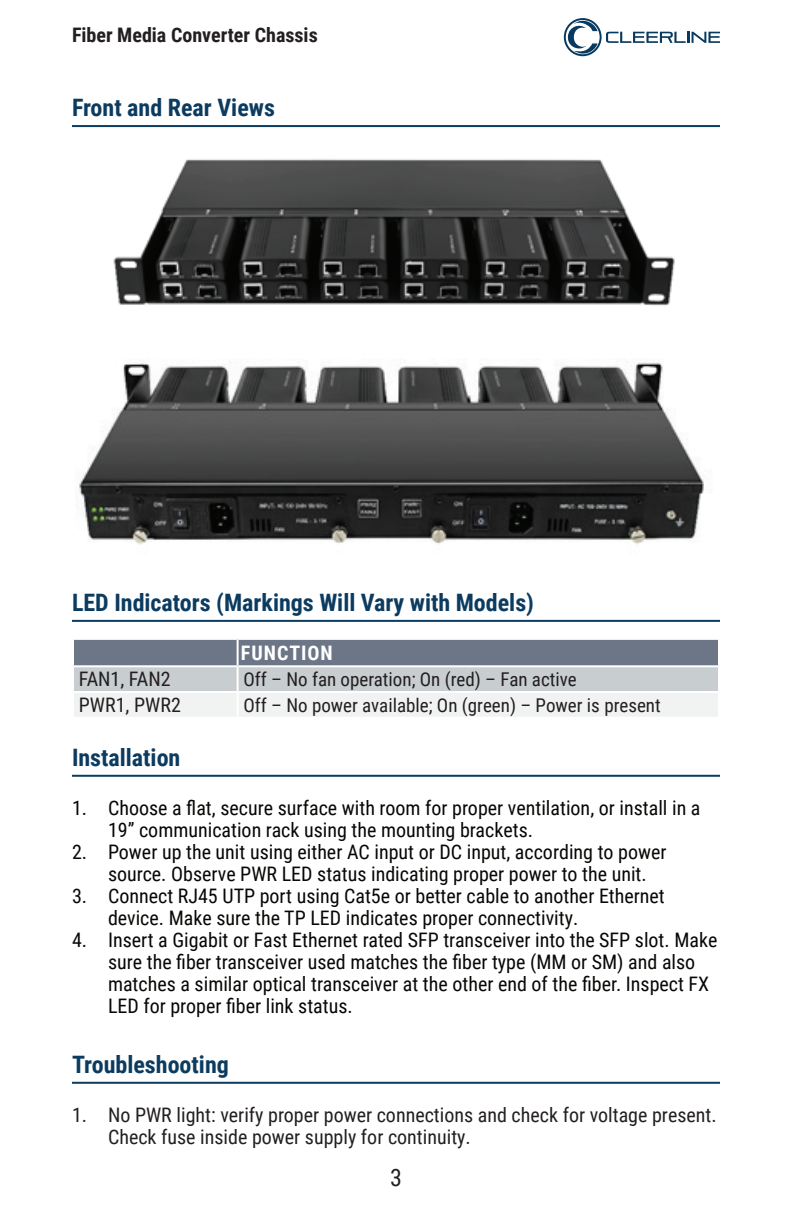
<style>
.page{position:relative;width:792px;height:1224px;background:#fff}
.page>*{position:absolute;margin:0;border:0;box-sizing:border-box;transform-origin:0 0}
.t1{font:700 24px "Roboto Condensed";color:#0c3b60}
.t2{font:24px "Roboto Condensed";color:#231f20}
.t3{font:20px/22px "Roboto Condensed";color:#080705}
.t4{font:20px/22px "Roboto Condensed";color:#231f20}
.t5{font:700 20px "Roboto Condensed";color:#231f20}
.t6{font:700 20px "Roboto Condensed";letter-spacing:.05em;color:#fff}
.t7{font:19px "Roboto Condensed";color:#231f20}
</style>
<div class="page">
<svg style="left:564px;top:18px;width:156px;height:38px"></svg>
<hr style="left:72px;top:125px;width:648px;height:2px;background:#0c3b60">
<hr style="left:72px;top:620px;width:648px;height:2px;background:#0c3b60">
<hr style="left:72px;top:775px;width:648px;height:2px;background:#0c3b60">
<hr style="left:72px;top:1082px;width:648px;height:2px;background:#0c3b60">
<img style="left:113px;top:159px;width:562px;height:147px">
<img style="left:79px;top:362px;width:625px;height:183px">
<svg style="left:74px;top:640px;width:644px;height:77px"></svg>
<hr style="left:237px;top:640px;width:2px;height:25px;background:#fff">
<hr style="left:237px;top:667px;width:2px;height:24px;background:#fff">
<hr style="left:72px;top:691px;width:166px;height:2px;background:#fff">
<hr style="left:238px;top:691px;width:482px;height:2px;background:#fff">
<hr style="left:237px;top:693px;width:2px;height:24px;background:#fff">
<hr style="left:72px;top:665px;width:166px;height:2px;background:#fff">
<hr style="left:238px;top:665px;width:482px;height:2px;background:#fff">
<p class="t5" style="left:72px;top:21px;width:247px">Fiber Media Converter Chassis</p>
<p class="t1" style="left:72px;top:91px;width:204px">Front and Rear Views</p>
<p class="t1" style="left:72px;top:586px;width:463px">LED Indicators (Markings Will Vary with Models)</p>
<p class="t6" style="left:241px;top:639px;width:93px">FUNCTION</p>
<p class="t4" style="left:79px;top:667px;width:93px">FAN1, FAN2</p>
<p class="t7" style="left:243px;top:666px;width:335px">Off – No fan operation; On (red) – Fan active</p>
<p class="t4" style="left:79px;top:693px;width:104px">PWR1, PWR2</p>
<p class="t7" style="left:243px;top:692px;width:419px">Off – No power available; On (green) – Power is present</p>
<p class="t1" style="left:72px;top:740px;width:110px">Installation</p>
<p class="t3" style="left:108px;top:796px;width:594px;text-indent:-36px">1. Choose a flat, secure surface with room for proper ventilation, or install in a<br>19” communication rack using the mounting brackets.</p>
<p class="t3" style="left:108px;top:840px;width:560px;text-indent:-36px">2. Power up the unit using either AC input or DC input, according to power source. Observe PWR LED status indicating proper power to the unit.</p>
<p class="t3" style="left:108px;top:884px;width:558px;text-indent:-36px">3. Connect RJ45 UTP port using Cat5e or better cable to another Ethernet device. Make sure the TP LED indicates proper connectivity.</p>
<p class="t3" style="left:108px;top:928px;width:611px;text-indent:-36px">4. Insert a Gigabit or Fast Ethernet rated SFP transceiver into the SFP slot. Make sure the fiber transceiver used matches the fiber type (MM or SM) and also matches a similar optical transceiver at the other end of the fiber. Inspect FX LED for proper fiber link status.</p>
<p class="t1" style="left:72px;top:1047px;width:158px">Troubleshooting</p>
<p class="t4" style="left:108px;top:1103px;width:610px;text-indent:-36px">1. No PWR light: verify proper power connections and check for voltage present.<br>Check fuse inside power supply for continuity.</p>
<p class="t2" style="left:390px;top:1161px;width:13px">3</p>
</div>
